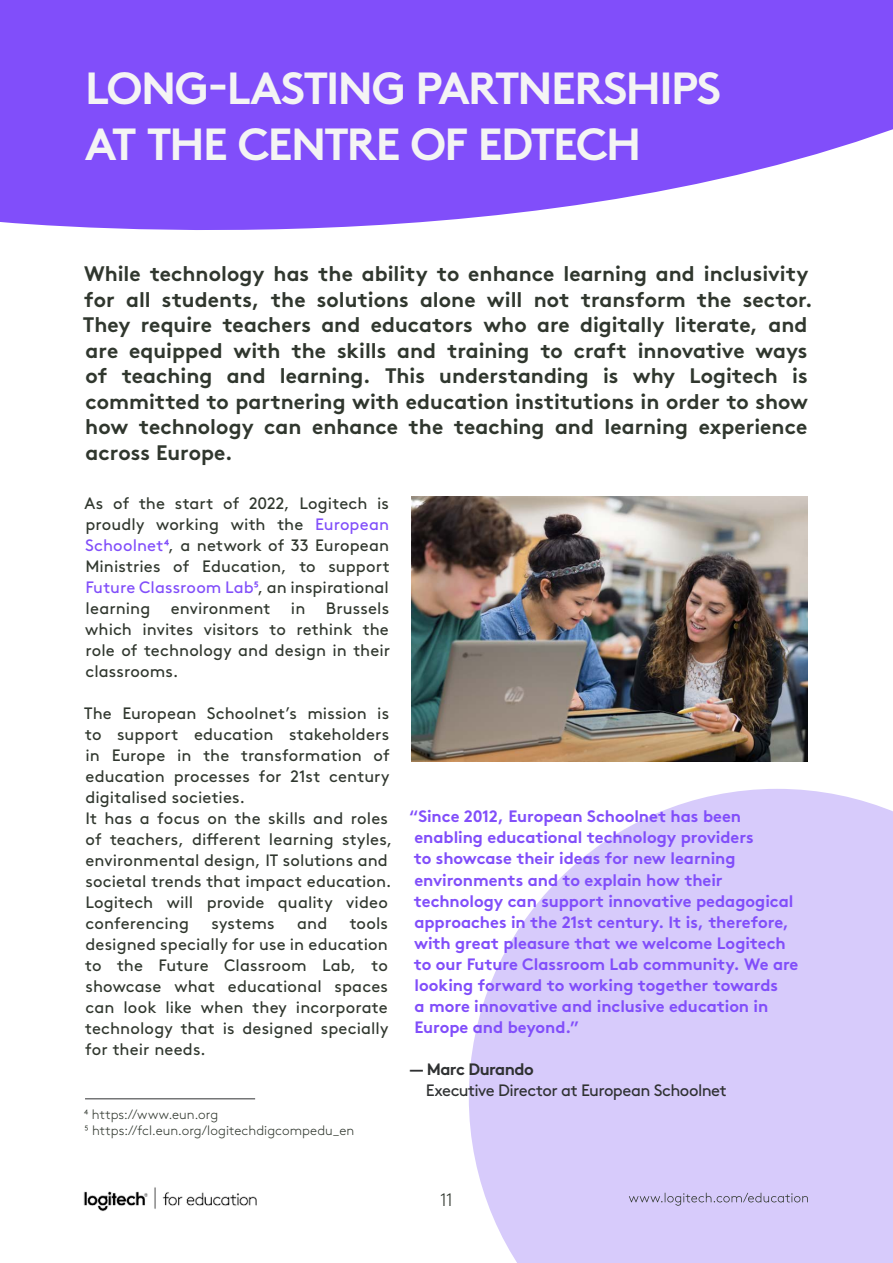
<style>
.page{position:relative;width:893px;height:1263px;background:#fff}
.page>*{position:absolute;margin:0;border:0;box-sizing:border-box;transform-origin:0 0}
.t1{font:700 45px/55.5px "Brown Pro";letter-spacing:-.035em;color:#f4f4f4}
.t2{font:700 21px/25.5px "Brown Pro";color:#30372e}
.t3{font:300 18px "Brown Pro";color:#30372e}
.t4{font:16.5px/21px "Brown Pro";letter-spacing:.005em;color:#30372e;text-align:justify}
.t5{font:700 16.5px/21px "Brown Pro";letter-spacing:-.005em;color:#814efa}
.t6{font:16.5px "Brown Pro";letter-spacing:-.03em;color:#2f3132}
.t7{font:700 16.5px "Brown Pro";letter-spacing:-.035em;color:#2f3132}
.t8{font:300 13.5px/16.5px "Brown Pro";letter-spacing:.005em;color:#30372e}
.s1{color:#814efa}
</style>
<div class="page">
<img style="left:83px;top:1187px;width:174px;height:25px">
<svg style="left:0;top:0;width:893px;height:230px;background:#8e60fa"></svg>
<svg style="left:469px;top:789px;width:424px;height:474px;background:#dbd1fb"></svg>
<hr style="left:85px;top:1098px;width:170px;height:1px;background:#2f3132">
<svg style="left:629px;top:1193px;width:179px;height:13px;background:#c0b7df"></svg>
<img style="left:411px;top:496px;width:397px;height:265px">
<h1 class="t1" style="left:85px;top:56px;width:637px">LONG-LASTING PARTNERSHIPS<br>AT THE CENTRE OF EDTECH</h1>
<p class="t2" style="left:83px;top:259px;width:731px">While technology has the ability to enhance learning and inclusivity for all students, the solutions alone will not transform the sector.<br>They require teachers and educators who are digitally literate, and are equipped with the skills and training to craft innovative ways of teaching and learning. This understanding is why Logitech is committed to partnering with education institutions in order to show how technology can enhance the teaching and learning experience across Europe.</p>
<p class="t4" style="left:85px;top:491px;width:307px">As of the start of 2022, Logitech is proudly working with the <span class="s1">European Schoolnet⁴</span>, a network of 33 European Ministries of Education, to support <span class="s1">Future Classroom Lab⁵</span>, an inspirational learning environment in Brussels which invites visitors to rethink the role of technology and design in their classrooms.</p>
<p class="t4" style="left:84px;top:701px;width:310px;text-align:left">The European Schoolnet’s mission is to support education stakeholders in Europe in the transformation of education processes for 21st century digitalised societies.<br>It has a focus on the skills and roles of teachers, different learning styles, environmental design, IT solutions and societal trends that impact education.<br>Logitech will provide quality video conferencing</p>
<p class="t5" style="left:409px;top:804px;width:391px">“Since 2012, European Schoolnet has been enabling educational technology providers<br>to showcase their ideas for new learning environments and to explain how their technology can support innovative pedagogical approaches in the 21st century. It is, therefore, with great pleasure that we welcome Logitech to our Future Classroom Lab community. We are looking forward to working together towards<br>a more innovative and inclusive education in Europe and beyond.”</p>
<p class="t7" style="left:410px;top:1055px;width:126px">— Marc Durando</p>
<p class="t6" style="left:426px;top:1077px;width:303px">Executive Director at European Schoolnet</p>
<p class="t4" style="left:85px;top:911px;width:305px;text-indent:265px">tools designed specially for use in education to the Future Classroom Lab, to showcase what educational spaces can look like when they incorporate technology that is designed specially for their needs.</p>
<p class="t4" style="left:211px;top:911px;width:65px">systems</p>
<p class="t4" style="left:297px;top:911px;width:32px">and</p>
<p class="t8" style="left:84px;top:1105px;width:272px">4 https://www.eun.org<br>5 https://fcl.eun.org/logitechdigcompedu_en</p>
<p class="t3" style="left:440px;top:1186px;width:14px">11</p>
</div>
